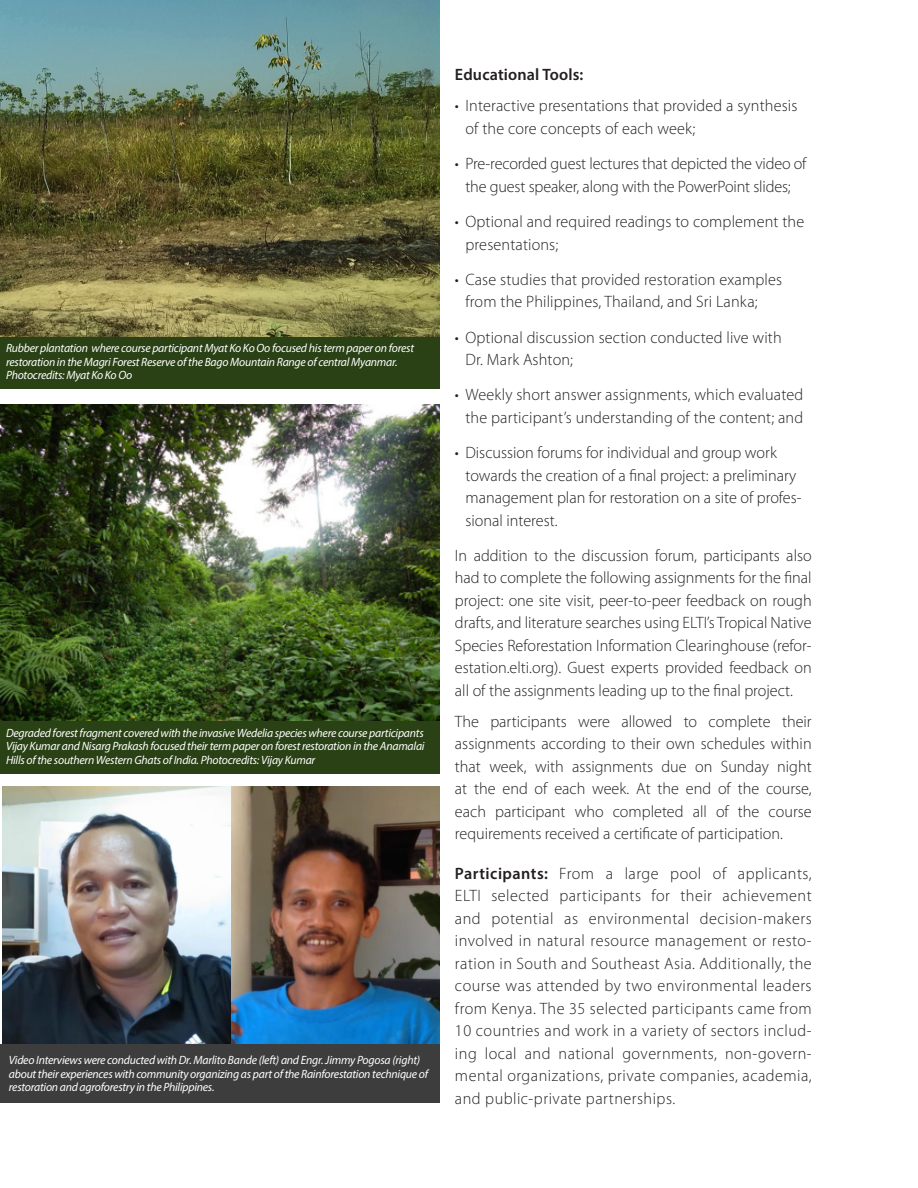
<style>
.page{position:relative;width:918px;height:1188px;background:#fff}
.page>*{position:absolute;margin:0;border:0;box-sizing:border-box;transform-origin:0 0}
.text{font:300 16.5px/22.5px "Myriad Pro";letter-spacing:.01em;color:#231f20}
.text-2{font:300 16.5px/22.5px "Myriad Pro";letter-spacing:-.01em;color:#231f20;text-align:center}
.text-3{font:600 16.5px "Myriad Pro";letter-spacing:.01em;color:#231f20}
.text-4{font:italic 12px/13.5px "Myriad Pro";letter-spacing:-.02em;color:#fff}
.s1{font-weight:600}
</style>
<div class="page">
<img style="left:0;top:0;width:440px;height:337px">
<div style="left:0;top:337px;width:440px;height:52px;background:#294115"></div>
<img style="left:0;top:405px;width:440px;height:317px">
<div style="left:0;top:722px;width:440px;height:52px;background:#294115"></div>
<img style="left:230px;top:786px;width:209px;height:259px">
<img style="left:2px;top:786px;width:228px;height:259px">
<div style="left:0;top:1045px;width:440px;height:58px;background:#3d3d3d"></div>
<p class="text-4" style="left:6px;top:341px;width:410px">Rubber plantation where course participant Myat Ko Ko Oo focused his term paper on forest restoration in the Magri Forest Reserve of the Bago Mountain Range of central Myanmar.<br>Photocredits: Myat Ko Ko Oo</p>
<p class="text-4" style="left:6px;top:726px;width:420px;text-align:justify">Degraded forest fragment covered with the invasive Wedelia species where course participants Vijay Kumar and Nisarg Prakash focused their term paper on forest restoration in the Anamalai Hills of the southern Western Ghats of India. Photocredits: Vijay Kumar</p>
<p class="text-4" style="left:9px;top:1053px;width:421px">Video Interviews were conducted with Dr. Marlito Bande (left) and Engr. Jimmy Pogosa (right) about their experiences with community organizing as part of the Rainforestation technique of restoration and agroforestry in the Philippines.</p>
<p class="text-3" style="left:455px;top:64px;width:130px">Educational Tools:</p>
<p class="text" style="left:465px;top:95px;width:333px;text-indent:-10px">• Interactive presentations that provided a synthesis of the core concepts of each week;</p>
<p class="text-2" style="left:455px;top:152px;width:353px">• Pre-recorded guest lectures that depicted the video of the guest speaker, along with the PowerPoint slides;</p>
<p class="text" style="left:465px;top:210px;width:340px;text-indent:-10px">• Optional and required readings to complement the presentations;</p>
<p class="text" style="left:465px;top:268px;width:318px;text-indent:-10px">• Case studies that provided restoration examples from the Philippines, Thailand, and Sri Lanka;</p>
<p class="text" style="left:465px;top:326px;width:318px;text-indent:-10px">• Optional discussion section conducted live with<br>Dr. Mark Ashton;</p>
<p class="text" style="left:455px;top:383px;width:350px;text-align:right">• Weekly short answer assignments, which evaluated the participant’s understanding of the content; and</p>
<p class="text" style="left:465px;top:441px;width:338px;text-indent:-10px">• Discussion forums for individual and group work towards the creation of a final project: a preliminary management plan for restoration on a site of profes&shy;sional interest.</p>
<p class="text" style="left:455px;top:544px;width:358px;text-align:justify">In addition to the discussion forum, participants also had to complete the following assignments for the final project: one site visit, peer-to-peer feedback on rough drafts, and literature searches using ELTI’s Tropical Native Species Reforestation Information Clearinghouse (refor&shy;estation.elti.org). Guest experts provided feedback on all of the assignments leading up to the final project.</p>
<p class="text" style="left:455px;top:710px;width:358px;text-align:justify">The participants were allowed to complete their assignments according to their own schedules within that week, with assignments due on Sunday night at the end of each week. At the end of the course, each participant who completed all of the course requirements received a certificate of participation.</p>
<p class="text" style="left:455px;top:862px;width:358px;text-align:justify"><span class="s1">Participants:</span> From a large pool of applicants, ELTI selected participants for their achievement and potential as environmental decision-makers involved in natural resource management or resto&shy;ration in South and Southeast Asia. Additionally, the course was attended by two environmental leaders from Kenya. The 35 selected participants came from 10 countries and work in a variety of sectors includ&shy;ing local and national governments, non-govern&shy;mental organizations, private companies, academia, and public-private partnerships.</p>
</div>
